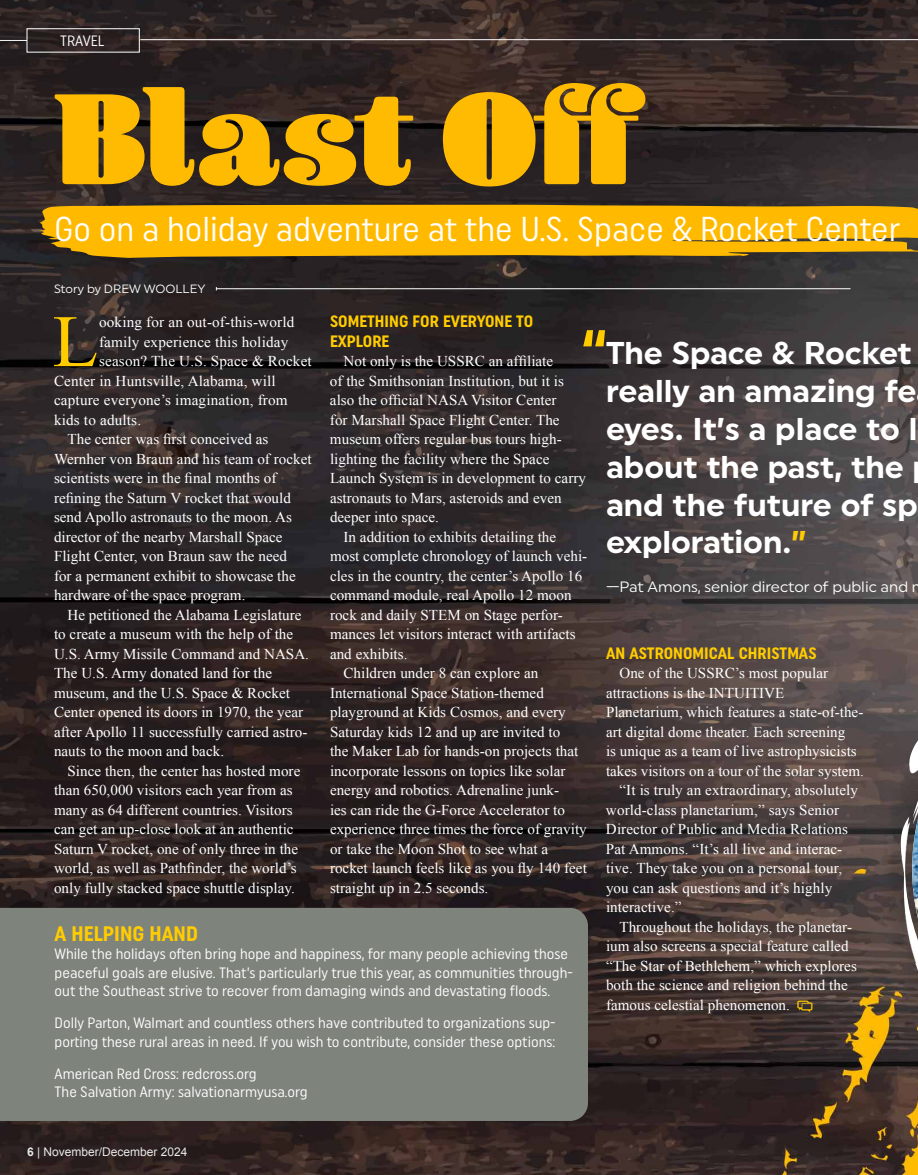
<style>
.page{position:relative;width:918px;height:1175px;background:#fff}
.page>*{position:absolute;margin:0;border:0;box-sizing:border-box;transform-origin:0 0}
.t1{font:900 135px "Blenny";color:#ffbb02}
.t2{font:73.95px "Times New Roman";color:#fc0}
.t3{font:700 54px "Uniform";color:#fc0}
.t4{font:34.5px "Uniform Condensed";color:#fff}
.t5{font:700 31.5px/37.8px "Uniform";color:#fff}
.t6{font:700 21px "Uniform Condensed";color:#fc0}
.t7{font:700 16.5px/19.5px "Uniform Condensed";color:#fc0}
.t8{font:15px "Times New Roman";color:#fff}
.t9{font:15px/18.5px "Uniform Condensed";color:#fff}
.t10{font:15px "Uniform";color:#fff}
.t11{font:12px "Arial";color:#e6e7e8}
.t12{font:12px "Uniform";color:#fff}
.s1{color:#ffcb05}
.s2{font-weight:700}
</style>
<div class="page">
<img style="left:0;top:0;width:415px;height:457px">
<img style="left:415px;top:0;width:503px;height:457px">
<img style="left:0;top:457px;width:415px;height:450px">
<img style="left:415px;top:457px;width:503px;height:507px">
<img style="left:0;top:964px;width:900px;height:210px">
<img style="left:900px;top:964px;width:18px;height:210px">
<svg style="left:39px;top:205px;width:879px;height:53px;background:#ebac04"></svg>
<svg style="left:901px;top:622px;width:17px;height:476px;background:#665c59"></svg>
<img style="left:912px;top:818px;width:6px;height:100px">
<hr style="left:140px;top:39px;width:778px;height:1px;background:#fff">
<svg style="left:0;top:40px;width:27px;height:1px"></svg>
<div style="left:27px;top:28px;width:113px;height:24px;border:1px solid #fff"></div>
<div style="left:669px;top:244px;width:238px;height:7px;background:#ffba00"></div>
<hr style="left:216px;top:288px;width:634px;height:1px;background:#fff">
<div style="left:0;top:907px;width:588px;height:213px;background:#7e837c"></div>
<svg style="left:798px;top:1000px;width:15px;height:12px"></svg>
<p class="t9" style="left:60px;top:32px;width:46px">TRAVEL</p>
<h1 class="t1" style="left:54px;top:59px;width:598px">Blast Off</h1>
<h3 class="t4" style="left:54px;top:208px;width:848px">Go on a holiday adventure at the U.S. Space &amp; Rocket Center</h3>
<p class="t12" style="left:54px;top:282px;width:153px">Story by DREW WOOLLEY</p>
<p class="t7" style="left:330px;top:311px;width:205px">SOMETHING FOR EVERYONE TO<br>EXPLORE</p>
<p class="t8" style="left:344px;top:351px;width:211px">Not only is the USSRC an affiliate</p>
<p class="t8" style="left:330px;top:370px;width:235px">of the Smithsonian Institution, but it is</p>
<p class="t8" style="left:330px;top:390px;width:228px">also the official NASA Visitor Center</p>
<p class="t8" style="left:330px;top:409px;width:231px">for Marshall Space Flight Center. The</p>
<p class="t8" style="left:330px;top:429px;width:233px">museum offers regular bus tours high-</p>
<p class="t8" style="left:330px;top:448px;width:221px">lighting the facility where the Space</p>
<p class="t8" style="left:330px;top:468px;width:258px">Launch System is in development to carry</p>
<p class="t8" style="left:330px;top:487px;width:233px">astronauts to Mars, asteroids and even</p>
<p class="t8" style="left:330px;top:507px;width:111px">deeper into space.</p>
<p class="t8" style="left:344px;top:526px;width:214px">In addition to exhibits detailing the</p>
<p class="t8" style="left:330px;top:546px;width:259px">most complete chronology of launch vehi-</p>
<p class="t8" style="left:330px;top:565px;width:254px">cles in the country, the center’s Apollo 16</p>
<p class="t8" style="left:330px;top:585px;width:243px">command module, real Apollo 12 moon</p>
<p class="t8" style="left:330px;top:604px;width:234px">rock and daily STEM on Stage perfor-</p>
<p class="t8" style="left:330px;top:624px;width:247px">mances let visitors interact with artifacts</p>
<p class="t8" style="left:330px;top:643px;width:79px">and exhibits.</p>
<p class="t8" style="left:344px;top:663px;width:196px">Children under 8 can explore an</p>
<p class="t8" style="left:330px;top:682px;width:215px">International Space Station-themed</p>
<p class="t8" style="left:330px;top:702px;width:237px">playground at Kids Cosmos, and every</p>
<p class="t8" style="left:330px;top:721px;width:232px">Saturday kids 12 and up are invited to</p>
<p class="t8" style="left:330px;top:741px;width:250px">the Maker Lab for hands-on projects that</p>
<p class="t8" style="left:330px;top:760px;width:237px">incorporate lessons on topics like solar</p>
<p class="t8" style="left:330px;top:780px;width:231px">energy and robotics. Adrenaline junk-</p>
<p class="t8" style="left:330px;top:799px;width:236px">ies can ride the G-Force Accelerator to</p>
<p class="t8" style="left:330px;top:819px;width:258px">experience three times the force of gravity</p>
<p class="t8" style="left:330px;top:838px;width:220px">or take the Moon Shot to see what a</p>
<p class="t8" style="left:330px;top:858px;width:258px">rocket launch feels like as you fly 140 feet</p>
<p class="t8" style="left:330px;top:877px;width:160px">straight up in 2.5 seconds.</p>
<h2 class="t2" style="left:53px;top:292px;width:47px">L</h2>
<p class="t8" style="left:99px;top:312px;width:197px">ooking for an out-of-this-world</p>
<h3 class="t3" style="left:581px;top:317px;width:28px">“</h3>
<p class="t8" style="left:99px;top:331px;width:191px">family experience this holiday</p>
<p class="t8" style="left:99px;top:351px;width:214px">season? The U.S. Space &amp; Rocket</p>
<p class="t8" style="left:54px;top:370px;width:223px">Center in Huntsville, Alabama, will</p>
<p class="t8" style="left:54px;top:390px;width:235px">capture everyone’s imagination, from</p>
<p class="t8" style="left:54px;top:409px;width:89px">kids to adults.</p>
<p class="t8" style="left:68px;top:429px;width:202px">The center was first conceived as</p>
<p class="t8" style="left:54px;top:448px;width:259px">Wernher von Braun and his team of rocket</p>
<p class="t8" style="left:54px;top:468px;width:224px">scientists were in the final months of</p>
<p class="t8" style="left:54px;top:487px;width:238px">refining the Saturn V rocket that would</p>
<p class="t8" style="left:54px;top:507px;width:239px">send Apollo astronauts to the moon. As</p>
<p class="t8" style="left:54px;top:526px;width:230px">director of the nearby Marshall Space</p>
<p class="t8" style="left:54px;top:546px;width:235px">Flight Center, von Braun saw the need</p>
<p class="t8" style="left:54px;top:565px;width:243px">for a permanent exhibit to showcase the</p>
<p class="t8" style="left:54px;top:585px;width:193px">hardware of the space program.</p>
<p class="t8" style="left:68px;top:604px;width:236px">He petitioned the Alabama Legislature</p>
<p class="t8" style="left:54px;top:624px;width:241px">to create a museum with the help of the</p>
<p class="t8" style="left:54px;top:643px;width:257px">U.S. Army Missile Command and NASA.</p>
<p class="t8" style="left:54px;top:663px;width:220px">The U.S. Army donated land for the</p>
<p class="t8" style="left:54px;top:682px;width:238px">museum, and the U.S. Space &amp; Rocket</p>
<p class="t8" style="left:54px;top:702px;width:251px">Center opened its doors in 1970, the year</p>
<p class="t8" style="left:54px;top:721px;width:255px">after Apollo 11 successfully carried astro-</p>
<p class="t8" style="left:54px;top:741px;width:172px">nauts to the moon and back.</p>
<p class="t8" style="left:68px;top:760px;width:234px">Since then, the center has hosted more</p>
<p class="t8" style="left:54px;top:780px;width:240px">than 650,000 visitors each year from as</p>
<p class="t8" style="left:54px;top:799px;width:240px">many as 64 different countries. Visitors</p>
<p class="t8" style="left:54px;top:819px;width:241px">can get an up-close look at an authentic</p>
<p class="t8" style="left:54px;top:838px;width:246px">Saturn V rocket, one of only three in the</p>
<p class="t8" style="left:54px;top:858px;width:244px">world, as well as Pathfinder, the world’s</p>
<p class="t8" style="left:54px;top:877px;width:242px">only fully stacked space shuttle display.</p>
<h3 class="t5" style="left:606px;top:334px;width:313px">The Space &amp; Rocket really an amazing fe eyes. It’s a place to l about the past, the and the future of sp exploration.<span class="s1">”</span></h3>
<p class="t10" style="left:606px;top:578px;width:304px">—Pat Amons, senior director of public and</p>
<p class="t7" style="left:606px;top:643px;width:212px">AN ASTRONOMICAL CHRISTMAS</p>
<p class="t8" style="left:620px;top:663px;width:210px">One of the USSRC’s most popular</p>
<p class="t8" style="left:606px;top:682px;width:180px">attractions is the INTUITIVE</p>
<p class="t8" style="left:606px;top:702px;width:259px">Planetarium, which features a state-of-the-</p>
<p class="t8" style="left:606px;top:721px;width:241px">art digital dome theater. Each screening</p>
<p class="t8" style="left:606px;top:741px;width:252px">is unique as a team of live astrophysicists</p>
<p class="t8" style="left:606px;top:760px;width:260px">takes visitors on a tour of the solar system.</p>
<p class="t8" style="left:620px;top:780px;width:240px">“It is truly an extraordinary, absolutely</p>
<p class="t8" style="left:606px;top:799px;width:235px">world-class planetarium,” says Senior</p>
<p class="t8" style="left:606px;top:819px;width:244px">Director of Public and Media Relations</p>
<p class="t8" style="left:606px;top:838px;width:238px">Pat Ammons. “It’s all live and interac-</p>
<p class="t8" style="left:606px;top:858px;width:238px">tive. They take you on a personal tour,</p>
<p class="t8" style="left:606px;top:877px;width:228px">you can ask questions and it’s highly</p>
<p class="t8" style="left:606px;top:897px;width:77px">interactive.”</p>
<p class="t8" style="left:620px;top:916px;width:234px">Throughout the holidays, the planetar-</p>
<p class="t8" style="left:606px;top:936px;width:244px">ium also screens a special feature called</p>
<p class="t8" style="left:606px;top:955px;width:252px">“The Star of Bethlehem,” which explores</p>
<p class="t8" style="left:606px;top:975px;width:243px">both the science and religion behind the</p>
<p class="t8" style="left:606px;top:994px;width:185px">famous celestial phenomenon.</p>
<h3 class="t6" style="left:55px;top:921px;width:145px">A HELPING HAND</h3>
<p class="t9" style="left:55px;top:944px;width:520px">While the holidays often bring hope and happiness, for many people achieving those peaceful goals are elusive. That’s particularly true this year, as communities through&shy;out the Southeast strive to recover from damaging winds and devastating floods.</p>
<p class="t9" style="left:55px;top:1013px;width:503px">Dolly Parton, Walmart and countless others have contributed to organizations sup&shy;porting these rural areas in need. If you wish to contribute, consider these options:</p>
<p class="t9" style="left:55px;top:1063px;width:254px">American Red Cross: redcross.org<br>The Salvation Army: salvationarmyusa.org</p>
<p class="t11" style="left:44px;top:1144px;width:136px">September/October 2024</p>
<p class="t11" style="left:27px;top:1144px;width:162px"><span class="s2">6</span> | November/December 2024</p>
</div>
